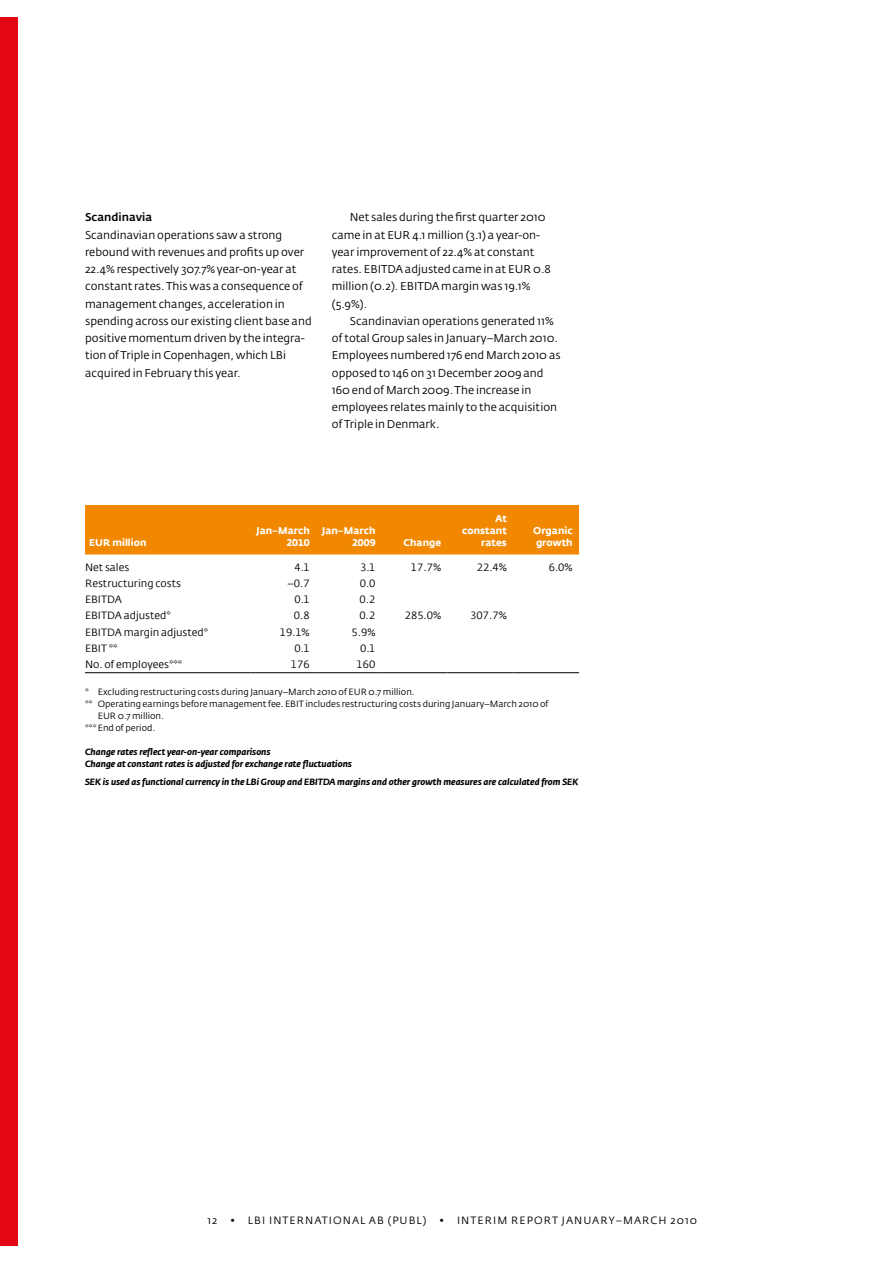
<style>
.page{position:relative;width:893px;height:1263px;background:#fff}
.page>*{position:absolute;margin:0;border:0;box-sizing:border-box;transform-origin:0 0}
.t1{font:11.25px/17.2px "L Bi Fedra";color:#000}
.t2{font:500 11.25px "L Bi Fedra";color:#000}
.t3{font:10.5px "L Bi Fedra Office";color:#000}
.t4{font:10.5px "L Bi Fedra";letter-spacing:.1em;color:#000}
.t5{font:700 9.75px/12px "L Bi Fedra Office";color:#fff;text-align:right}
.t6{font:italic 700 9px/12px "L Bi Fedra";color:#000}
.t7{font:9px/12px "L Bi Fedra";color:#000}
</style>
<div class="page">
<div style="left:0;top:17px;width:17px;height:1229px;background:#e30613"></div>
<div style="left:85px;top:505px;width:494px;height:49px;background:#f18800"></div>
<hr style="left:85px;top:672px;width:165px;height:1px;background:#000">
<hr style="left:250px;top:672px;width:66px;height:1px;background:#000">
<hr style="left:316px;top:672px;width:66px;height:1px;background:#000">
<hr style="left:382px;top:672px;width:66px;height:1px;background:#000">
<hr style="left:448px;top:672px;width:65px;height:1px;background:#000">
<hr style="left:513px;top:672px;width:66px;height:1px;background:#000">
<p class="t2" style="left:85px;top:210px;width:69px">Scandinavia</p>
<p class="t1" style="left:85px;top:226px;width:228px">Scandinavian operations saw a strong rebound with revenues and profits up over 22.4% respectively 307.7% year-on-year at constant rates. This was a consequence of management changes, acceleration in spending across our existing client base and positive momentum driven by the integra&shy;tion of -Triple in Copenhagen, which LBi acquired in February this year.</p>
<p class="t1" style="left:332px;top:209px;width:215px;text-indent:18px">Net sales during the first quarter 2010 came in at EUR</p>
<p class="t1" style="left:332px;top:226px;width:210px;text-indent:81px">4.1 million (3.1) a year-on&shy;year improvement of 22.4% at constant rates. E BITDA adjusted came in at EUR</p>
<p class="t1" style="left:533px;top:261px;width:19px">0.8</p>
<p class="t1" style="left:332px;top:278px;width:200px">million (0.2). EBITDA margin was 19.1% (5.9%).</p>
<p class="t1" style="left:332px;top:312px;width:230px;text-indent:18px">Scandinavian operations generated 11% of total Group sales in January–March 2010.<br>Employees numbered 176 end March 2010 as opposed to 146 on 31 December 2009 and 160 end of March 2009. The increase in employees relates mainly to the acquisition of Triple in Denmark.</p>
<p class="t5" style="left:89px;top:536px;width:59px">EUR million</p>
<p class="t5" style="left:256px;top:524px;width:55px">Jan–March<br>2010</p>
<p class="t5" style="left:322px;top:524px;width:55px">Jan–March<br>2009</p>
<p class="t5" style="left:403px;top:536px;width:39px">Change</p>
<p class="t5" style="left:462px;top:512px;width:46px">At constant rates</p>
<p class="t5" style="left:533px;top:524px;width:41px;text-align:left">Organic growth</p>
<p class="t3" style="left:85px;top:561px;width:46px">Net sales</p>
<p class="t3" style="left:294px;top:561px;width:17px">4.1</p>
<p class="t3" style="left:360px;top:561px;width:17px">3.1</p>
<p class="t3" style="left:411px;top:561px;width:32px">17.7%</p>
<p class="t3" style="left:477px;top:561px;width:32px">22.4%</p>
<p class="t3" style="left:549px;top:561px;width:25px">6.0%</p>
<p class="t3" style="left:85px;top:577px;width:98px">Restructuring costs</p>
<p class="t3" style="left:288px;top:577px;width:24px">–0.7</p>
<p class="t3" style="left:360px;top:577px;width:17px">0.0</p>
<p class="t3" style="left:85px;top:593px;width:38px">EBITDA</p>
<p class="t3" style="left:294px;top:593px;width:17px">0.1</p>
<p class="t3" style="left:359px;top:593px;width:18px">0.2</p>
<p class="t3" style="left:85px;top:609px;width:87px">EBITDA adjusted*</p>
<p class="t3" style="left:294px;top:609px;width:17px">0.8</p>
<p class="t3" style="left:359px;top:609px;width:18px">0.2</p>
<p class="t3" style="left:405px;top:609px;width:38px">285.0%</p>
<p class="t3" style="left:470px;top:609px;width:38px">307.7%</p>
<p class="t3" style="left:85px;top:626px;width:125px">EBITDA margin adjusted*</p>
<p class="t3" style="left:280px;top:626px;width:31px">19.1%</p>
<p class="t3" style="left:351px;top:626px;width:26px">5.9%</p>
<p class="t3" style="left:85px;top:642px;width:34px">EBIT **</p>
<p class="t3" style="left:294px;top:642px;width:17px">0.1</p>
<p class="t3" style="left:360px;top:642px;width:17px">0.1</p>
<p class="t3" style="left:85px;top:658px;width:99px">No. of employees***</p>
<p class="t3" style="left:291px;top:658px;width:20px">176</p>
<p class="t3" style="left:357px;top:658px;width:20px">160</p>
<p class="t7" style="left:85px;top:686px;width:267px">* Excluding restructuring costs during January–March 2010 of EUR</p>
<p class="t7" style="left:369px;top:686px;width:48px">0.7 million.</p>
<p class="t7" style="left:85px;top:698px;width:465px">** Operating earnings before management fee. EBIT includes restructuring costs during January–March 2010 of</p>
<p class="t7" style="left:98px;top:710px;width:6px">EUR</p>
<p class="t7" style="left:85px;top:710px;width:80px;text-indent:33px">0.7 million. *** End of period.</p>
<p class="t6" style="left:85px;top:746px;width:268px">Change rates reflect year-on-year comparisons<br>Change at constant rates is adjusted for exchange rate fluctuations</p>
<p class="t6" style="left:85px;top:776px;width:495px">SEK is used as functional currency in the LBi Group and EBITDA margins and other growth measures are calculated from SEK</p>
<p class="t4" style="left:207px;top:1215px;width:491px">12 • LBI Internati onalAB (publ) • i nteri m report january–march 2010</p>
</div>
